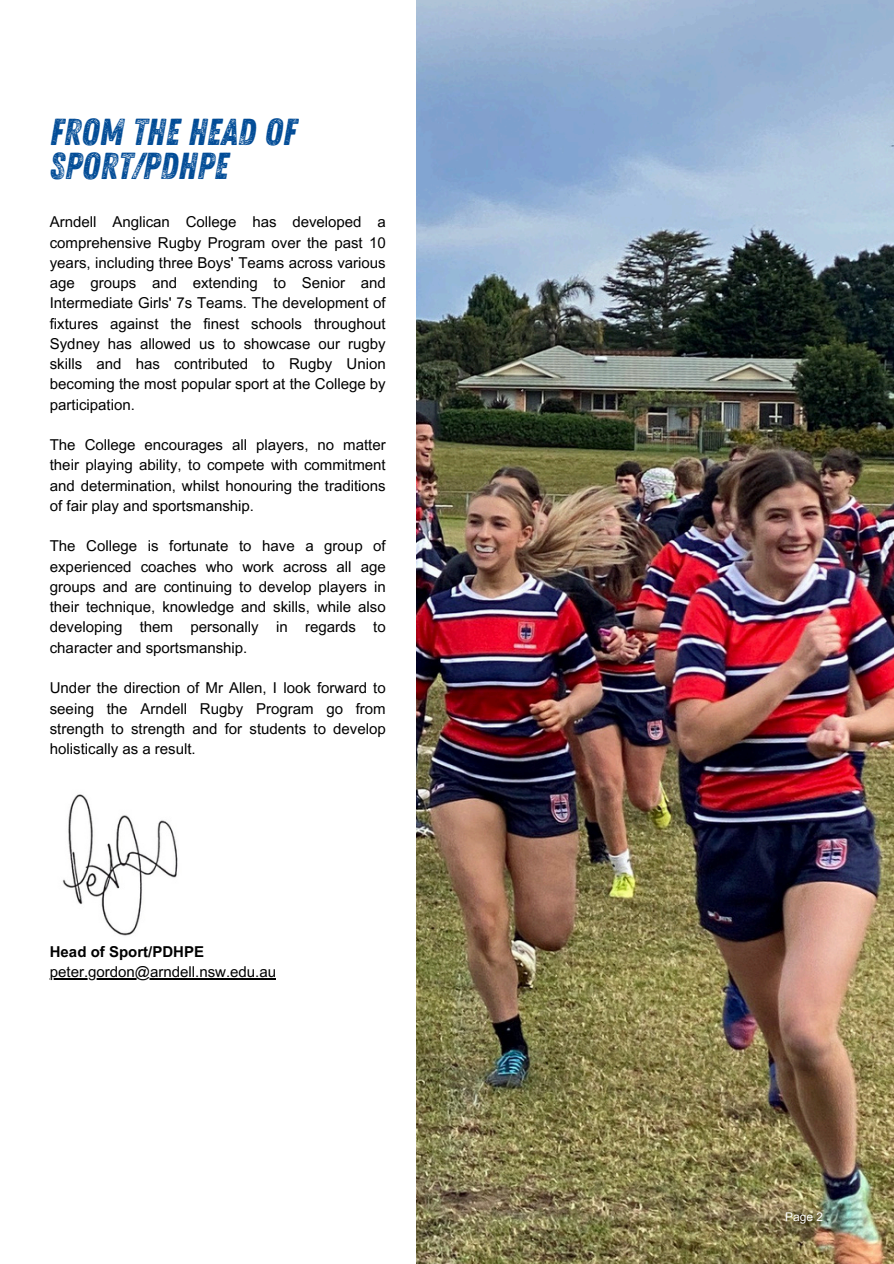
<style>
.page{position:relative;width:894px;height:1264px;background:#fff}
.page>*{position:absolute;margin:0;border:0;box-sizing:border-box;transform-origin:0 0}
.t1{font:37.5px/34.2px "Zing Rust G2 Base";color:#004b96}
.t2{font:15px/20.2px "Arial MT Pro";color:#000;text-align:justify}
.t3{font:700 15px "Arial MT Pro";color:#000}
.t4{font:12px "Arial MT Pro";color:#fff}
</style>
<div class="page">
<img style="left:416px;top:0;width:477px;height:1263px">
<hr style="left:50px;top:978px;width:226px;height:1px;background:#000">
<img style="left:62px;top:794px;width:116px;height:142px">
<h2 class="t1" style="left:50px;top:116px;width:248px">FROM THE HEAD OF<br>SPORT/PDHPE</h2>
<p class="t2" style="left:50px;top:214px;width:337px">Arndell Anglican College has developed a comprehensive Rugby Program over the past 10 years, including three Boys' Teams across various age groups and extending to Senior and Intermediate Girls' 7s Teams. The development of fixtures against the finest schools throughout Sydney has allowed us to showcase our rugby skills and has contributed to Rugby Union becoming the most popular sport at the College by participation.</p>
<p class="t2" style="left:50px;top:436px;width:337px">The College encourages all players, no matter their playing ability, to compete with commitment and determination, whilst honouring the traditions of fair play and sportsmanship.</p>
<h1 class="t2" style="left:50px;top:538px;width:337px">The College is fortunate to have a group of experienced coaches who work across all age groups and are continuing to develop players in their technique, knowledge and skills, while also developing them personally in regards to character and sportsmanship.</h1>
<h2 class="t2" style="left:50px;top:679px;width:337px">Under the direction of Mr Allen, I look forward to seeing the Arndell Rugby Program go from strength to strength and for students to develop holistically as a result.</h2>
<h2 class="t3" style="left:50px;top:945px;width:156px">Head of Sport/PDHPE</h2>
<h2 class="t2" style="left:50px;top:963px;width:228px">peter.gordon@arndell.nsw.edu.au</h2>
<h2 class="t4" style="left:785px;top:1212px;width:40px">Page 2</h2>
</div>
